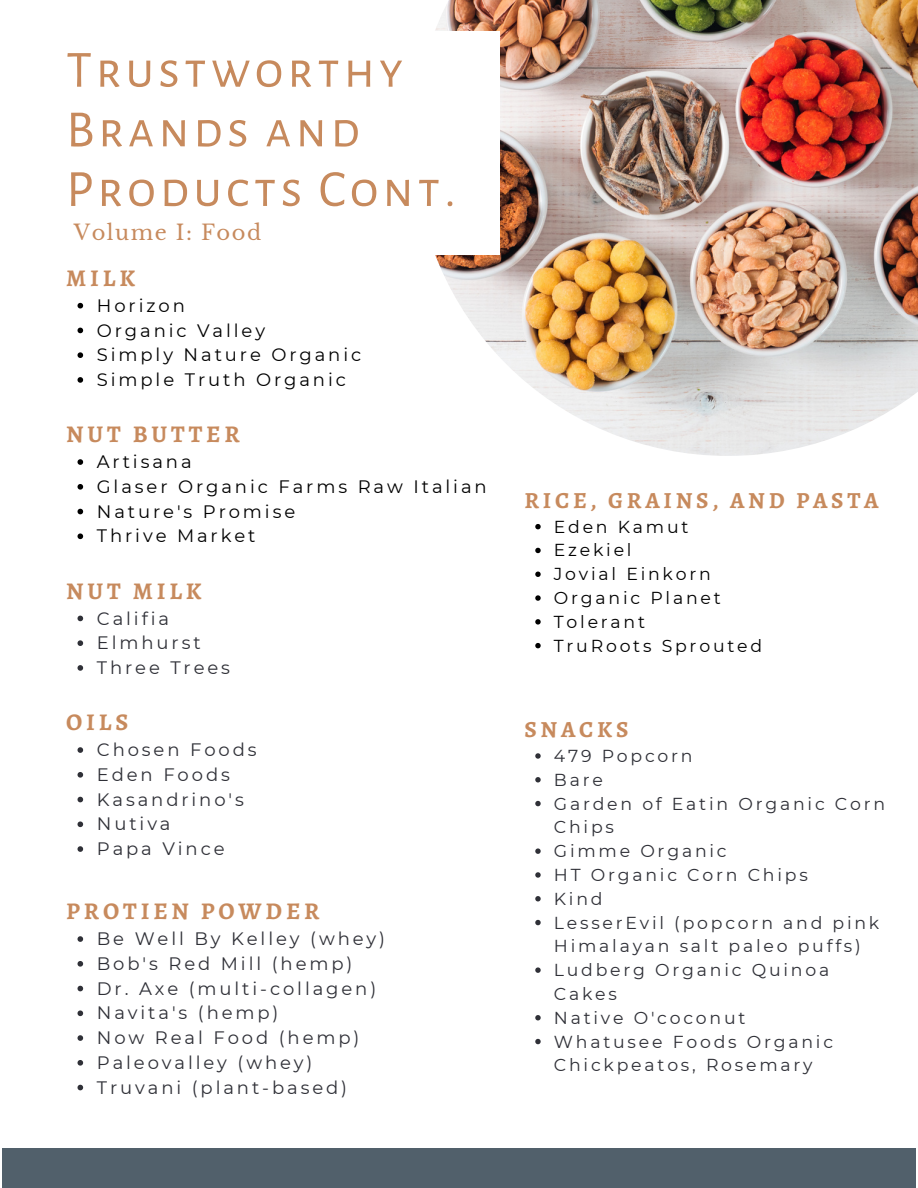
<style>
.page{position:relative;width:918px;height:1188px;background:#fff}
.page>*{position:absolute;margin:0;border:0;box-sizing:border-box;transform-origin:0 0}
.t1{font:52.35px/59.7px "Alegreya Sans SC";letter-spacing:.07em;color:#c78a5d}
.t2{font:700 24px "Alegreya";letter-spacing:.16em;color:#c78a5d}
.t3{font:700 23.1px "Alegreya";letter-spacing:.16em;color:#c78a5d}
.t4{font:21px "Libre Baskerville";letter-spacing:.07em;color:#c78a5d}
.t5{font:18px/24.8px "Montserrat";letter-spacing:.16em;color:#2f3037}
.t6{font:18px/24.8px "Montserrat";letter-spacing:.16em;color:#000}
.t7{font:17.25px/23.9px "Montserrat";letter-spacing:.16em;color:#2f3037}
.t8{font:17.25px/23.9px "Montserrat";letter-spacing:.16em;color:#000}
</style>
<div class="page">
<div style="left:2px;top:1148px;width:914px;height:40px;background:#51606b"></div>
<svg style="left:535px;top:524px;width:6px;height:5px"></svg>
<svg style="left:535px;top:548px;width:6px;height:5px"></svg>
<svg style="left:535px;top:572px;width:6px;height:5px"></svg>
<svg style="left:535px;top:595px;width:6px;height:6px"></svg>
<svg style="left:535px;top:619px;width:6px;height:6px"></svg>
<svg style="left:535px;top:643px;width:6px;height:5px"></svg>
<svg style="left:535px;top:753px;width:6px;height:6px"></svg>
<svg style="left:535px;top:777px;width:6px;height:5px"></svg>
<svg style="left:535px;top:801px;width:6px;height:5px"></svg>
<svg style="left:535px;top:848px;width:6px;height:6px"></svg>
<svg style="left:535px;top:872px;width:6px;height:6px"></svg>
<svg style="left:535px;top:896px;width:6px;height:5px"></svg>
<svg style="left:535px;top:920px;width:6px;height:5px"></svg>
<svg style="left:535px;top:967px;width:6px;height:6px"></svg>
<svg style="left:535px;top:1015px;width:6px;height:5px"></svg>
<svg style="left:535px;top:1039px;width:6px;height:5px"></svg>
<img style="left:435px;top:0;width:483px;height:456px">
<div style="left:0;top:31px;width:499px;height:224px;background:#fff"></div>
<svg style="left:78px;top:303px;width:5px;height:5px"></svg>
<svg style="left:78px;top:328px;width:5px;height:5px"></svg>
<svg style="left:78px;top:352px;width:5px;height:6px"></svg>
<svg style="left:78px;top:377px;width:5px;height:6px"></svg>
<svg style="left:78px;top:459px;width:5px;height:6px"></svg>
<svg style="left:78px;top:484px;width:5px;height:6px"></svg>
<svg style="left:78px;top:509px;width:5px;height:5px"></svg>
<svg style="left:78px;top:533px;width:5px;height:6px"></svg>
<svg style="left:78px;top:616px;width:5px;height:5px"></svg>
<svg style="left:78px;top:640px;width:5px;height:6px"></svg>
<svg style="left:78px;top:665px;width:5px;height:6px"></svg>
<svg style="left:78px;top:747px;width:5px;height:6px"></svg>
<svg style="left:78px;top:772px;width:5px;height:6px"></svg>
<svg style="left:78px;top:797px;width:5px;height:5px"></svg>
<svg style="left:78px;top:821px;width:5px;height:6px"></svg>
<svg style="left:78px;top:846px;width:5px;height:6px"></svg>
<svg style="left:78px;top:936px;width:5px;height:6px"></svg>
<svg style="left:78px;top:961px;width:5px;height:6px"></svg>
<svg style="left:78px;top:986px;width:5px;height:5px"></svg>
<svg style="left:78px;top:1010px;width:5px;height:6px"></svg>
<svg style="left:78px;top:1035px;width:5px;height:6px"></svg>
<svg style="left:78px;top:1060px;width:5px;height:6px"></svg>
<svg style="left:78px;top:1085px;width:5px;height:5px"></svg>
<h1 class="t1" style="left:66px;top:41px;width:391px">Trustworthy<br>Brands and<br>Products Cont.</h1>
<p class="t4" style="left:74px;top:219px;width:189px">Volume I: Food</p>
<h2 class="t2" style="left:66px;top:262px;width:71px">MILK</h2>
<p class="t6" style="left:97px;top:293px;width:266px">Horizon<br>Organic Valley<br>Simply Nature Organic<br>Simple Truth Organic</p>
<h2 class="t2" style="left:66px;top:418px;width:175px">NUT BUTTER</h2>
<p class="t6" style="left:97px;top:449px;width:391px">Artisana<br>Glaser Organic Farms Raw Italian<br>Nature's Promise<br>Thrive Market</p>
<h2 class="t2" style="left:66px;top:574px;width:137px">NUT MILK</h2>
<p class="t5" style="left:97px;top:606px;width:135px">Califia<br>Elmhurst<br>Three Trees</p>
<h2 class="t2" style="left:66px;top:706px;width:64px">OILS</h2>
<p class="t5" style="left:97px;top:737px;width:161px">Chosen Foods<br>Eden Foods<br>Kasandrino's<br>Nutiva<br>Papa Vince</p>
<h2 class="t2" style="left:66px;top:895px;width:255px">PROTIEN POWDER</h2>
<p class="t5" style="left:97px;top:926px;width:290px">Be Well By Kelley (whey)<br>Bob's Red Mill (hemp)<br>Dr. Axe (multi-collagen)<br>Navita's (hemp)<br>Now Real Food (hemp)<br>Paleovalley (whey)<br>Truvani (plant-based)</p>
<h3 class="t3" style="left:524px;top:484px;width:356px">RICE, GRAINS, AND PASTA</h3>
<p class="t8" style="left:554px;top:515px;width:210px">Eden Kamut<br>Ezekiel<br>Jovial Einkorn<br>Organic Planet<br>Tolerant<br>TruRoots Sprouted</p>
<h3 class="t3" style="left:524px;top:714px;width:106px">SNACKS</h3>
<p class="t7" style="left:554px;top:744px;width:333px">479 Popcorn<br>Bare<br>Garden of Eatin Organic Corn<br>Chips<br>Gimme Organic<br>HT Organic Corn Chips<br>Kind<br>LesserEvil (popcorn and pink<br>Himalayan salt paleo puffs)<br>Ludberg Organic Quinoa<br>Cakes<br>Native O'coconut<br>Whatusee Foods Organic<br>Chickpeatos, Rosemary</p>
</div>
